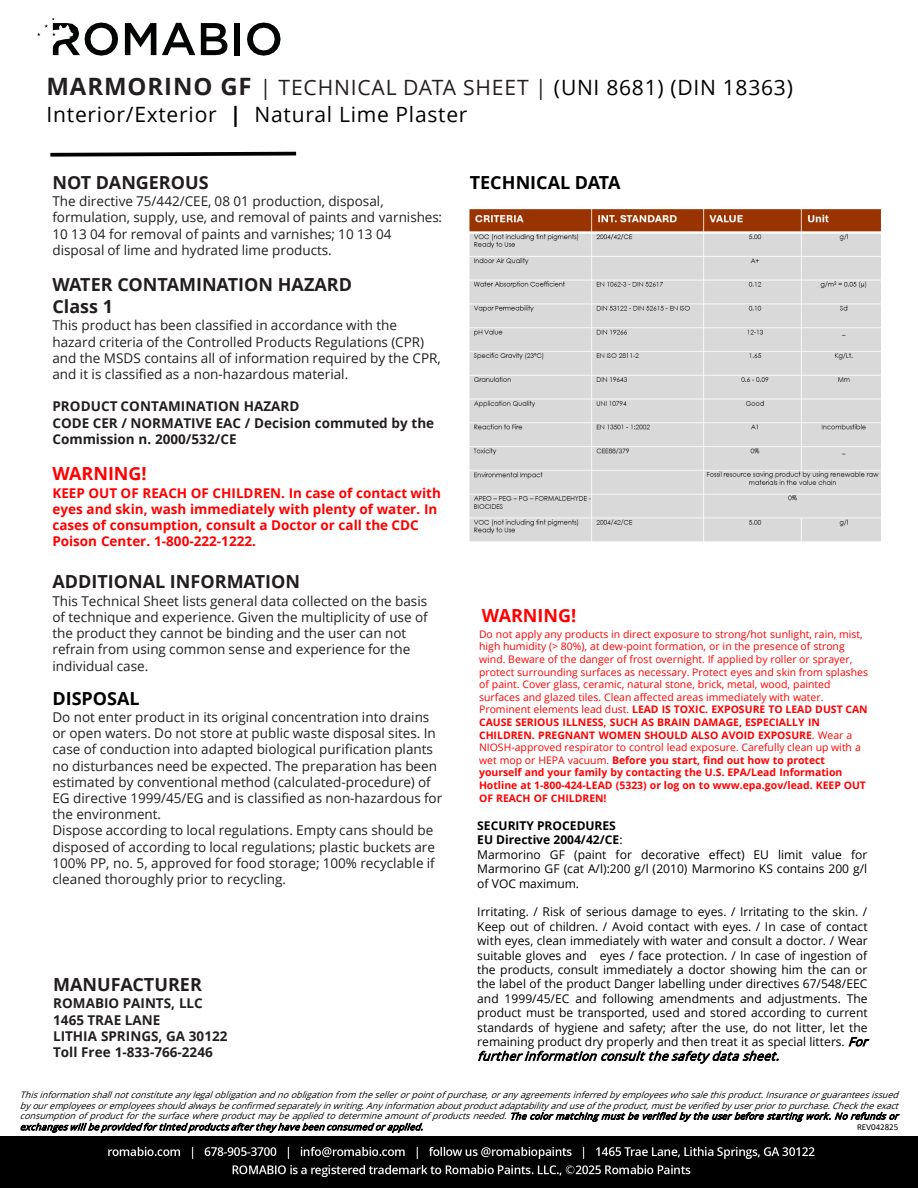
<style>
.page{position:relative;width:918px;height:1188px;background:#fff}
.page>*{position:absolute;margin:0;border:0;box-sizing:border-box;transform-origin:0 0}
.t1{font:21px "Open Sans";letter-spacing:.035em;color:#231f20}
.t2{font:21px "Open Sans";letter-spacing:.035em;color:#000}
.t3{font:700 18px "Open Sans";color:#221e1f}
.t4{font:700 18px "Open Sans";color:#000}
.t5{font:700 18px "Open Sans";color:#f00}
.t6{font:13.5px/16.2px "Open Sans";color:#221e1f}
.t7{font:700 13.5px/16.2px "Open Sans";color:#f00}
.t8{font:700 13.5px/16.2px "Open Sans";color:#221e1f}
.t9{font:12px/14.4px "Open Sans";color:#000;text-align:justify}
.t10{font:700 12px "Open Sans";letter-spacing:-.005em;color:#000}
.t11{font:10.5px/12.6px "Open Sans";letter-spacing:.005em;color:#f00}
.t12{font:italic 9px/10.8px "Open Sans";color:#000;text-align:justify}
.t13{font:9px "Calibri";letter-spacing:-.005em;color:#000}
.s1{font-weight:700;font-size:24px}
.s2{color:#000}
.s3{font-weight:700}
.s4{font-weight:400}
.s5{font-style:italic}
</style>
<div class="page">
<svg style="left:37px;top:18px;width:81px;height:38px"></svg>
<svg style="left:125px;top:23px;width:31px;height:32px"></svg>
<svg style="left:162px;top:23px;width:33px;height:32px"></svg>
<svg style="left:201px;top:23px;width:27px;height:32px"></svg>
<div style="left:234px;top:23px;width:6px;height:32px;background:#010202"></div>
<svg style="left:247px;top:23px;width:34px;height:33px"></svg>
<svg style="left:50px;top:151px;width:247px;height:6px"></svg>
<img style="left:0;top:1137px;width:918px;height:51px">
<img style="left:470px;top:209px;width:411px;height:333px">
<p class="t1" style="left:47px;top:73px;width:748px"><span class="s1">MARMORINO GF</span> | TECHNICAL DATA SHEET | <span class="s2">(UNI 8681) (DIN 18363)</span></p>
<p class="t2" style="left:47px;top:100px;width:422px">Interior/Exterior <span class="s3">|</span> Natural Lime Plaster</p>
<p class="t3" style="left:52px;top:170px;width:158px">NOT DANGEROUS</p>
<p class="t6" style="left:52px;top:193px;width:391px">The directive 75/442/CEE, 08 01 production, disposal, formulation, supply, use, and removal of paints and varnishes:<br>10 13 04 for removal of paints and varnishes; 10 13 04 disposal of lime and hydrated lime products.</p>
<p class="t3" style="left:52px;top:272px;width:301px">WATER CONTAMINATION HAZARD</p>
<p class="t3" style="left:52px;top:294px;width:62px">Class 1</p>
<p class="t6" style="left:52px;top:317px;width:390px">This product has been classified in accordance with the hazard criteria of the Controlled Products Regulations (CPR) and the MSDS contains all of information required by the CPR, and it is classified as a non-hazardous material.</p>
<p class="t8" style="left:52px;top:398px;width:249px">PRODUCT CONTAMINATION HAZARD</p>
<p class="t8" style="left:52px;top:414px;width:383px">CODE CER / NORMATIVE EAC / Decision commuted by the<br>Commission n. 2000/532/CE</p>
<p class="t5" style="left:52px;top:461px;width:96px">WARNING!</p>
<p class="t7" style="left:52px;top:485px;width:390px">KEEP OUT OF REACH OF CHILDREN. In case of contact with eyes and skin, wash immediately with plenty of water. In cases of consumption, consult a Doctor or call the CDC Poison Center. 1-800-222-1222.</p>
<p class="t3" style="left:52px;top:569px;width:249px">ADDITIONAL INFORMATION</p>
<p class="t6" style="left:52px;top:593px;width:377px">This Technical Sheet lists general data collected on the basis of technique and experience. Given the multiplicity of use of the product they cannot be binding and the user can not refrain from using common sense and experience for the individual case.</p>
<p class="t4" style="left:52px;top:685px;width:89px">DISPOSAL</p>
<p class="t6" style="left:52px;top:709px;width:391px">Do not enter product in its original concentration into drains or open waters. Do not store at public waste disposal sites. In case of conduction into adapted biological purification plants no disturbances need be expected. The preparation has been estimated by conventional method (calculated-procedure) of EG directive 1999/45/EG and is classified as non-hazardous for the environment.</p>
<p class="t6" style="left:52px;top:822px;width:384px">Dispose according to local regulations. Empty cans should be disposed of according to local regulations; plastic buckets are 100% PP, no. 5, approved for food storage; 100% recyclable if cleaned thoroughly prior to recycling.</p>
<p class="t3" style="left:53px;top:972px;width:150px">MANUFACTURER</p>
<p class="t8" style="left:53px;top:995px;width:151px">ROMABIO PAINTS, LLC</p>
<p class="t8" style="left:53px;top:1011px;width:109px">1465 TRAE LANE</p>
<p class="t8" style="left:53px;top:1027px;width:176px">LITHIA SPRINGS, GA 30122</p>
<p class="t8" style="left:53px;top:1044px;width:161px">Toll Free 1-833-766-2246</p>
<p class="t4" style="left:470px;top:170px;width:152px">TECHNICAL DATA</p>
<p class="t5" style="left:482px;top:603px;width:96px">WARNING!</p>
<p class="t11" style="left:479px;top:627px;width:391px">Do not apply any products in direct exposure to strong/hot sunlight, rain, mist, high humidity (&gt; 80%), at dew-point formation, or in the presence of strong wind. Beware of the danger of frost overnight. If applied by roller or sprayer, protect surrounding surfaces as necessary. Protect eyes and skin from splashes of paint. Cover glass, ceramic, natural stone, brick, metal, wood, painted surfaces and glazed tiles. Clean affected areas immediately with water.<br>Prominent elements lead dust. <span class="s3">LEAD IS TOXIC. EXPOSURE TO LEAD DUST CAN CAUSE SERIOUS ILLNESS, SUCH AS BRAIN DAMAGE, ESPECIALLY IN CHILDREN. PREGNANT WOMEN SHOULD ALSO AVOID EXPOSURE</span>. Wear a NIOSH-approved respirator to control lead exposure. Carefully clean up with a wet mop or HEPA vacuum. <span class="s3">Before you start, find out how to protect yourself and your family by contacting the U.S. EPA/Lead Information Hotline at 1-800-424-LEAD (5323) or log on to www.epa.gov/lead. KEEP OUT OF REACH OF CHILDREN!</span></p>
<p class="t10" style="left:477px;top:817px;width:140px">SECURITY PROCEDURES</p>
<p class="t10" style="left:477px;top:832px;width:147px">EU Directive 2004/42/CE<span class="s4">:</span></p>
<p class="t9" style="left:477px;top:847px;width:392px">Marmorino GF (paint for decorative effect) EU limit value for Marmorino GF (cat A/l):200 g/l (2010) Marmorino KS contains 200 g/l of VOC maximum.</p>
<p class="t9" style="left:477px;top:905px;width:396px;text-align:left">Irritating. / Risk of serious damage to eyes. / Irritating to the skin. / Keep out of children. / Avoid contact with eyes. / In case of contact with eyes, clean immediately with water and consult a doctor. / Wear suitable gloves and eyes / face protection. / In case of ingestion of the products, consult immediately a doctor showing him the can or the label of the product Danger labelling under directives 67/548/EEC and 1999/45/EC and following amendments and adjustments. The product must be transported, used and stored according to current standards of hygiene and safety; after the use, do not litter, let the remaining product dry properly and then treat it as special litters. <span class="s5">For furtherinformationconsultthesafetydatasheet.</span></p>
<p class="t12" style="left:20px;top:1089px;width:884px">This information shall not constitute any legal obligation and no obligation from the seller or point of purchase, or any agreements inferred by employees who sale this product. Insurance or guarantees issued by our employees or employees should always be confirmed separately in writing. Any information about product adaptability and use of the product, must be verified by user prior to purchase. Check the exact consumption of product for the surface where product may be applied to determine amount of products needed. Thecolormatchingmustbeverifiedbytheuserbeforestartingwork.Norefundsor exchangeswillbeprovidedfortintedproductsaftertheyhavebeenconsumedorapplied.</p>
<p class="t13" style="left:857px;top:1121px;width:43px">REV042825</p>
</div>
